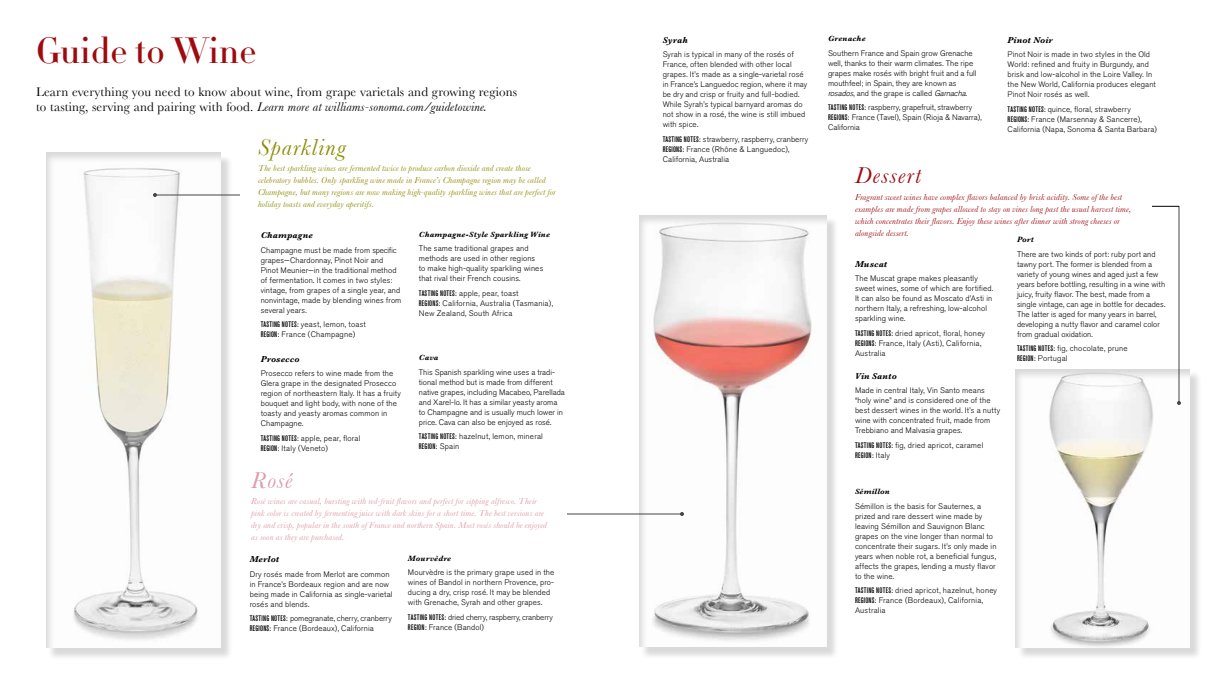
<style>
.page{position:relative;width:1224px;height:684px;background:#fff}
.page>*{position:absolute;margin:0;border:0;box-sizing:border-box;transform-origin:0 0}
.t1{font:36px "Didot HTF M16 Medium";letter-spacing:.01em;color:#9e0b0f}
.t2{font:italic 24px "Baskerville";letter-spacing:.055em;color:#8d8b00}
.t3{font:italic 24px "Baskerville";letter-spacing:.055em;color:#9e0b0f}
.t4{font:italic 24px "Baskerville";color:#de9aa8}
.t5{font:13px/15px "Baskerville";letter-spacing:.01em;color:#000}
.t6{font:italic 9px/12px "Baskerville";letter-spacing:.02em;color:#de9aa8}
.t7{font:italic 9px/12px "Baskerville";letter-spacing:.02em;color:#8d8b00}
.t8{font:italic 9px/12px "Baskerville";letter-spacing:.015em;color:#9e0b0f}
.t9{font:italic 700 9px "Baskerville";letter-spacing:.025em;color:#000}
.t10{font:300 8px/10px "Akzidenz Grotesk BE";letter-spacing:.015em;color:#000}
.t11{font:300 8px/10px "Akzidenz Grotesk BE";letter-spacing:-.01em;color:#000}
.t12{font:italic 700 8px "Baskerville";letter-spacing:.03em;color:#000}
.s1{font-style:italic}
.s2{font-weight:500;font-stretch:condensed}
.s3{font-family:"Akzidenz Grotesk";font-style:italic}
</style>
<div class="page">
<div style="left:48px;top:154px;width:185px;height:506px;background:#000;opacity:.15"></div>
<div style="left:45px;top:152px;width:177px;height:496px;background:#000;opacity:.15"></div>
<hr style="left:155px;top:194px;width:85px;height:2px;background:#464547">
<svg style="left:153px;top:193px;width:4px;height:4px"></svg>
<div style="left:640px;top:216px;width:199px;height:444px;background:#000;opacity:.15"></div>
<div style="left:638px;top:189px;width:190px;height:468px;background:#000;opacity:.15"></div>
<div style="left:1017px;top:370px;width:186px;height:290px;background:#000;opacity:.15"></div>
<div style="left:1015px;top:369px;width:176px;height:280px;background:#000;opacity:.15"></div>
<hr style="left:567px;top:514px;width:115px;height:1px;background:#464547">
<svg style="left:680px;top:512px;width:4px;height:4px"></svg>
<hr style="left:1178px;top:206px;width:1px;height:197px;background:#464547">
<svg style="left:1177px;top:401px;width:4px;height:4px"></svg>
<svg style="left:1152px;top:206px;width:27px;height:1px"></svg>
<h1 class="t1" style="left:36px;top:28px;width:222px">Guide to Wine</h1>
<h3 class="t5" style="left:36px;top:84px;width:483px">Learn everything you need to know about wine, from grape varietals and growing regions to tasting, serving and pairing with food. <span class="s1">Learn more at williams-sonoma.com/guidetowine.</span></h3>
<h2 class="t2" style="left:258px;top:133px;width:89px">Sparkling</h2>
<p class="t7" style="left:258px;top:162px;width:299px">The best sparkling wines are fermented twice to produce carbon dioxide and create those celebratory bubbles. Only sparkling wine made in France’s Champagne region may be called Champagne, but many regions are now making high-quality sparkling wines that are perfect for holiday toasts and everyday aperitifs.</p>
<p class="t9" style="left:261px;top:230px;width:54px">Champagne</p>
<p class="t10" style="left:261px;top:245px;width:142px">Champagne must be made from specific grapes—Chardonnay, Pinot Noir and Pinot Meunier—in the traditional method of fermentation. It comes in two styles: vintage, from grapes of a single year, and nonvintage, made by blending wines from several years.</p>
<p class="t10" style="left:261px;top:320px;width:107px"><span class="s2">TASTING NOTES:</span> yeast, lemon, toast<br><span class="s2">REGION:</span> France (Champagne)</p>
<p class="t9" style="left:261px;top:353px;width:40px">Prosecco</p>
<p class="t10" style="left:261px;top:369px;width:142px">Prosecco refers to wine made from the Glera grape in the designated Prosecco region of northeastern Italy. It has a fruity bouquet and light body, with none of the toasty and yeasty aromas common in Champagne.</p>
<p class="t10" style="left:261px;top:433px;width:101px"><span class="s2">TASTING NOTES:</span> apple, pear, floral<br><span class="s2">REGION:</span> Italy (Veneto)</p>
<p class="t12" style="left:419px;top:230px;width:133px">Champagne-Style Sparkling Wine</p>
<p class="t10" style="left:419px;top:244px;width:126px">The same traditional grapes and methods are used in other regions to make high-quality sparkling wines that rival their French cousins.</p>
<p class="t10" style="left:419px;top:288px;width:136px"><span class="s2">TASTING NOTES:</span> apple, pear, toast<br><span class="s2">REGIONS:</span> California, Australia (Tasmania),<br>New Zealand, South Africa</p>
<p class="t12" style="left:419px;top:353px;width:21px">Cava</p>
<p class="t10" style="left:419px;top:367px;width:148px">This Spanish sparkling wine uses a tradi&shy;tional method but is made from different native grapes, including Macabeo, Parellada and Xarel-lo. It has a similar yeasty aroma to Champagne and is usually much lower in price. Cava can also be enjoyed as rosé.</p>
<p class="t10" style="left:419px;top:432px;width:126px"><span class="s2">TASTING NOTES:</span> hazelnut, lemon, mineral<br><span class="s2">REGION:</span> Spain</p>
<h2 class="t4" style="left:251px;top:466px;width:43px">Rosé</h2>
<p class="t6" style="left:251px;top:495px;width:298px">Rosé wines are casual, bursting with red-fruit flavors and perfect for sipping alfresco. Their pink color is created by fermenting juice with dark skins for a short time. The best versions are dry and crisp, popular in the south of France and northern Spain. Most rosés should be enjoyed as soon as they are purchased.</p>
<p class="t9" style="left:250px;top:554px;width:31px">Merlot</p>
<p class="t10" style="left:250px;top:569px;width:144px">Dry rosés made from Merlot are common in France’s Bordeaux region and are now being made in California as single-varietal rosés and blends.</p>
<p class="t10" style="left:250px;top:613px;width:144px"><span class="s2">TASTING NOTES:</span> pomegranate, cherry, cranberry<br><span class="s2">REGIONS:</span> France (Bordeaux), California</p>
<p class="t12" style="left:408px;top:553px;width:45px">Mourvèdre</p>
<p class="t10" style="left:408px;top:568px;width:148px">Mourvèdre is the primary grape used in the wines of Bandol in northern Provence, pro&shy;ducing a dry, crisp rosé. It may be blended with Grenache, Syrah and other grapes.</p>
<p class="t11" style="left:408px;top:612px;width:146px"><span class="s2">TASTING NOTES:</span> dried cherry, raspberry, cranberry<br><span class="s2">REGION:</span> France (Bandol)</p>
<p class="t9" style="left:663px;top:34px;width:27px">Syrah</p>
<p class="t10" style="left:663px;top:50px;width:146px">Syrah is typical in many of the rosés of France, often blended with other local grapes. It’s made as a single-varietal rosé in France’s Languedoc region, where it may be dry and crisp or fruity and full-bodied.<br>While Syrah’s typical barnyard aromas do not show in a rosé, the wine is still imbued with spice.</p>
<p class="t10" style="left:663px;top:134px;width:147px"><span class="s2">TASTING NOTES:</span> strawberry, raspberry, cranberry<br><span class="s2">REGIONS:</span> France (Rhône &amp; Languedoc),<br>California, Australia</p>
<p class="t12" style="left:828px;top:34px;width:39px">Grenache</p>
<p class="t10" style="left:828px;top:48px;width:150px">Southern France and Spain grow Grenache well, thanks to their warm climates. The ripe grapes make rosés with bright fruit and a full mouthfeel; in Spain, they are known as <span class="s3">rosados</span>, and the grape is called <span class="s3">Garnacha</span>.</p>
<p class="t10" style="left:828px;top:103px;width:155px"><span class="s2">TASTING NOTES:</span> raspberry, grapefruit, strawberry<br><span class="s2">REGIONS:</span> France (Tavel), Spain (Rioja &amp; Navarra),<br>California</p>
<p class="t9" style="left:1008px;top:34px;width:47px">Pinot Noir</p>
<p class="t10" style="left:1008px;top:50px;width:150px">Pinot Noir is made in two styles in the Old World: refined and fruity in Burgundy, and brisk and low-alcohol in the Loire Valley. In the New World, California produces elegant Pinot Noir rosés as well.</p>
<p class="t10" style="left:1008px;top:104px;width:151px"><span class="s2">TASTING NOTES:</span> quince, floral, strawberry<br><span class="s2">REGIONS:</span> France (Marsennay &amp; Sancerre),<br>California (Napa, Sonoma &amp; Santa Barbara)</p>
<h2 class="t3" style="left:855px;top:162px;width:67px">Dessert</h2>
<p class="t8" style="left:855px;top:191px;width:278px">Fragrant sweet wines have complex flavors balanced by brisk acidity. Some of the best examples are made from grapes allowed to stay on vines long past the usual harvest time, which concentrates their flavors. Enjoy these wines after dinner with strong cheeses or alongside dessert.</p>
<p class="t9" style="left:855px;top:258px;width:34px">Muscat</p>
<p class="t10" style="left:855px;top:273px;width:140px">The Muscat grape makes pleasantly sweet wines, some of which are fortified.<br>It can also be found as Moscato d’Asti in northern Italy, a refreshing, low-alcohol sparkling wine.</p>
<p class="t10" style="left:855px;top:328px;width:132px"><span class="s2">TASTING NOTES:</span> dried apricot, floral, honey<br><span class="s2">REGIONS:</span> France, Italy (Asti), California,<br>Australia</p>
<p class="t9" style="left:855px;top:370px;width:43px">Vin Santo</p>
<p class="t10" style="left:855px;top:386px;width:147px">Made in central Italy, Vin Santo means “holy wine” and is considered one of the best dessert wines in the world. It’s a nutty wine with concentrated fruit, made from Trebbiano and Malvasia grapes.</p>
<p class="t10" style="left:855px;top:440px;width:130px"><span class="s2">TASTING NOTES:</span> fig, dried apricot, caramel<br><span class="s2">REGION:</span> Italy</p>
<p class="t12" style="left:1017px;top:235px;width:18px">Port</p>
<p class="t10" style="left:1017px;top:249px;width:150px">There are two kinds of port: ruby port and tawny port. The former is blended from a variety of young wines and aged just a few years before bottling, resulting in a wine with juicy, fruity flavor. The best, made from a single vintage, can age in bottle for decades.<br>The latter is aged for many years in barrel, developing a nutty flavor and caramel color from gradual oxidation.</p>
<p class="t10" style="left:1017px;top:344px;width:112px"><span class="s2">TASTING NOTES:</span> fig, chocolate, prune<br><span class="s2">REGION:</span> Portugal</p>
<p class="t12" style="left:855px;top:487px;width:36px">Sémillon</p>
<p class="t10" style="left:855px;top:501px;width:143px">Sémillon is the basis for Sauternes, a prized and rare dessert wine made by leaving Sémillon and Sauvignon Blanc grapes on the vine longer than normal to concentrate their sugars. It’s only made in years when noble rot, a beneficial fungus, affects the grapes, lending a musty flavor to the wine.</p>
<p class="t10" style="left:855px;top:586px;width:144px"><span class="s2">TASTING NOTES:</span> dried apricot, hazelnut, honey<br><span class="s2">REGIONS:</span> France (Bordeaux), California,<br>Australia</p>
</div>
